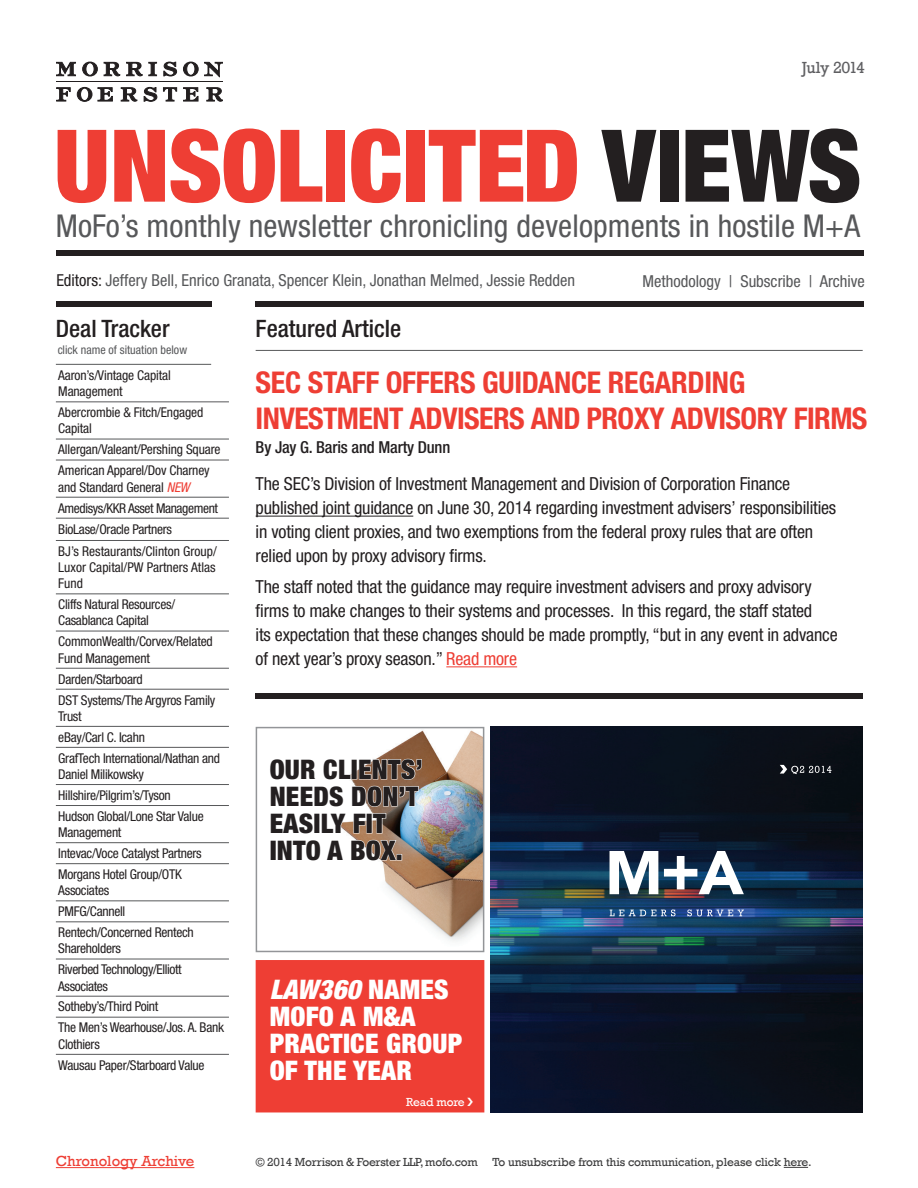
<style>
.page{position:relative;width:918px;height:1188px;background:#fff}
.page>*{position:absolute;margin:0;border:0;box-sizing:border-box;transform-origin:0 0}
.t1{font:900 condensed 100.5px "Helvetica Neue LT Std";color:#ee3e34}
.t2{font:condensed 31.5px "Helvetica Neue LT Std";letter-spacing:.005em;color:#57585a}
.t3{font:700 condensed 30px/36px "Helvetica Neue LT Std";letter-spacing:-.02em;color:#ee3e34}
.t4{font:900 condensed 27px/27px "Helvetica Neue LT Std";letter-spacing:.01em;color:#fff}
.t5{font:900 condensed 27px/27px "Helvetica Neue LT Std";letter-spacing:.01em;color:#231f20}
.t6{font:500 condensed 24px "Helvetica Neue LT Std";color:#231f20}
.t7{font:condensed 18px/24px "Helvetica Neue LT Std";letter-spacing:-.01em;color:#231f20}
.t8{font:condensed 16.5px "Helvetica Neue LT Std";color:#57585a}
.t9{font:500 condensed 16.5px "Helvetica Neue LT Std";letter-spacing:-.01em;color:#231f20}
.t10{font:16.5px "Rockwell";letter-spacing:-.03em;color:#5f5f62}
.t11{font:15px "Rockwell";color:#ee3e34}
.t12{font:condensed 13.5px/21px "Helvetica Neue LT Std";letter-spacing:-.02em;color:#231f20}
.t13{font:condensed 13.5px/16.2px "Helvetica Neue LT Std";color:#231f20}
.t14{font:12px "Rockwell";letter-spacing:-.01em;color:#3e3e3f}
.t15{font:condensed 12px "Helvetica Neue LT Std";color:#57585a}
.t16{font:12px "Rockwell";letter-spacing:-.01em;color:#fff}
.s1{color:#231f20}
.s2{font-style:italic;color:#ee3e34}
.s3{color:#ee3e34}
.s4{font-style:italic}
</style>
<div class="page">
<hr style="left:256px;top:516px;width:157px;height:1px;background:#231f20">
<hr style="left:446px;top:666px;width:71px;height:1px;background:#ee3e34">
<hr style="left:56px;top:402px;width:173px;height:1px;background:#57585a">
<hr style="left:56px;top:439px;width:173px;height:1px;background:#57585a">
<hr style="left:56px;top:460px;width:173px;height:1px;background:#57585a">
<hr style="left:56px;top:497px;width:173px;height:1px;background:#57585a">
<hr style="left:56px;top:518px;width:173px;height:1px;background:#57585a">
<hr style="left:56px;top:540px;width:173px;height:1px;background:#57585a">
<hr style="left:56px;top:594px;width:173px;height:1px;background:#57585a">
<hr style="left:56px;top:631px;width:173px;height:1px;background:#57585a">
<hr style="left:56px;top:668px;width:173px;height:1px;background:#57585a">
<hr style="left:56px;top:689px;width:173px;height:1px;background:#57585a">
<hr style="left:56px;top:726px;width:173px;height:1px;background:#57585a">
<hr style="left:56px;top:747px;width:173px;height:1px;background:#57585a">
<hr style="left:56px;top:784px;width:173px;height:1px;background:#57585a">
<hr style="left:56px;top:805px;width:173px;height:1px;background:#57585a">
<hr style="left:56px;top:842px;width:173px;height:1px;background:#57585a">
<hr style="left:56px;top:863px;width:173px;height:1px;background:#57585a">
<hr style="left:56px;top:901px;width:173px;height:1px;background:#57585a">
<hr style="left:56px;top:922px;width:173px;height:1px;background:#57585a">
<hr style="left:56px;top:959px;width:173px;height:1px;background:#57585a">
<hr style="left:56px;top:996px;width:173px;height:1px;background:#57585a">
<hr style="left:56px;top:1017px;width:173px;height:1px;background:#57585a">
<hr style="left:56px;top:1054px;width:173px;height:1px;background:#57585a">
<hr style="left:56px;top:82px;width:167px;height:1px;background:#231f20">
<svg style="left:56px;top:62px;width:20px;height:14px"></svg>
<svg style="left:82px;top:62px;width:16px;height:14px"></svg>
<svg style="left:104px;top:62px;width:16px;height:14px"></svg>
<svg style="left:126px;top:62px;width:17px;height:14px"></svg>
<svg style="left:149px;top:62px;width:8px;height:14px"></svg>
<svg style="left:164px;top:62px;width:13px;height:14px"></svg>
<svg style="left:183px;top:62px;width:15px;height:14px"></svg>
<svg style="left:204px;top:62px;width:19px;height:15px"></svg>
<svg style="left:56px;top:87px;width:14px;height:14px"></svg>
<svg style="left:77px;top:87px;width:15px;height:14px"></svg>
<svg style="left:98px;top:87px;width:15px;height:14px"></svg>
<svg style="left:121px;top:87px;width:16px;height:14px"></svg>
<svg style="left:144px;top:87px;width:13px;height:14px"></svg>
<svg style="left:163px;top:87px;width:14px;height:14px"></svg>
<svg style="left:183px;top:87px;width:15px;height:14px"></svg>
<svg style="left:207px;top:87px;width:16px;height:14px"></svg>
<div style="left:56px;top:301px;width:155px;height:5px;background:#231f20"></div>
<div style="left:256px;top:301px;width:608px;height:5px;background:#231f20"></div>
<hr style="left:56px;top:364px;width:155px;height:1px;background:#57585a">
<div style="left:56px;top:250px;width:808px;height:6px;background:#231f20"></div>
<svg style="left:784px;top:1167px;width:24px;height:1px"></svg>
<hr style="left:56px;top:1167px;width:138px;height:1px;background:#ee3e34">
<hr style="left:256px;top:350px;width:607px;height:1px;background:#57585a">
<div style="left:256px;top:960px;width:228px;height:152px;background:#ee3e34"></div>
<div style="left:256px;top:694px;width:607px;height:5px;background:#231f20"></div>
<img style="left:491px;top:727px;width:372px;height:385px">
<svg style="left:610px;top:851px;width:134px;height:43px"></svg>
<svg style="left:610px;top:910px;width:134px;height:6px"></svg>
<svg style="left:780px;top:765px;width:52px;height:9px"></svg>
<img style="left:351px;top:730px;width:130px;height:211px">
<div style="left:256px;top:727px;width:228px;height:225px;border:2px solid #939598"></div>
<div style="left:351px;top:759px;width:6px;height:20px;border:1px solid #fff"></div>
<svg style="left:359px;top:759px;width:63px;height:21px"></svg>
<svg style="left:337px;top:786px;width:82px;height:75px"></svg>
<svg style="left:468px;top:935px;width:5px;height:6px"></svg>
<p class="t10" style="left:802px;top:58px;width:65px">July 2014</p>
<h1 class="t1" style="left:54px;top:104px;width:809px">UNSOLICITED <span class="s1">VIEWS</span></h1>
<h2 class="t2" style="left:56px;top:208px;width:806px">MoFo’s monthly newsletter chronicling developments in hostile M+A</h2>
<p class="t8" style="left:56px;top:271px;width:520px"><span class="s1">Editors:</span> Jeffery Bell, Enrico Granata, Spencer Klein, Jonathan Melmed, Jessie Redden</p>
<p class="t8" style="left:643px;top:271px;width:224px">Methodology | Subscribe | Archive</p>
<h3 class="t6" style="left:56px;top:314px;width:115px">Deal Tracker</h3>
<p class="t15" style="left:58px;top:343px;width:131px">click name of situation below</p>
<p class="t12" style="left:58px;top:367px;width:114px;line-height:16.2px">Aaron’s/Vintage Capital<br>Management</p>
<p class="t12" style="left:58px;top:404px;width:147px;line-height:16.2px">Abercrombie &amp; Fitch/Engaged<br>Capital</p>
<p class="t12" style="left:58px;top:439px;width:164px">Allergan/Valeant/Pershing Square<br>American Apparel/Dov Charney</p>
<p class="t12" style="left:58px;top:476px;width:161px;line-height:21.5px">and Standard General <span class="s2">NEW<br></span>Amedisys/KKR Asset Management<br>BioLase/Oracle Partners<br>BJ’s Restaurants/Clinton Group/</p>
<p class="t13" style="left:58px;top:559px;width:159px">Luxor Capital/PW Partners Atlas<br>Fund</p>
<p class="t12" style="left:58px;top:596px;width:118px;line-height:16.2px">Cliffs Natural Resources/<br>Casablanca Capital</p>
<p class="t12" style="left:58px;top:633px;width:156px;line-height:16.2px">CommonWealth/Corvex/Related<br>Fund Management</p>
<p class="t12" style="left:58px;top:668px;width:159px">Darden/Starboard<br>DST Systems/The Argyros Family</p>
<p class="t12" style="left:58px;top:705px;width:163px">Trust<br>eBay/Carl C. Icahn<br>GrafTech International/Nathan and</p>
<p class="t12" style="left:58px;top:763px;width:147px">Daniel Milikowsky<br>Hillshire/Pilgrim’s/Tyson<br>Hudson Global/Lone Star Value</p>
<p class="t12" style="left:58px;top:822px;width:145px">Management<br>Intevac/Voce Catalyst Partners<br>Morgans Hotel Group/OTK</p>
<p class="t12" style="left:58px;top:880px;width:137px">Associates<br>PMFG/Cannell<br>Rentech/Concerned Rentech</p>
<p class="t12" style="left:58px;top:938px;width:125px">Shareholders<br>Riverbed Technology/Elliott</p>
<p class="t12" style="left:58px;top:975px;width:167px">Associates<br>Sotheby’s/Third Point<br>The Men’s Wearhouse/Jos. A. Bank</p>
<p class="t12" style="left:58px;top:1033px;width:148px">Clothiers<br>Wausau Paper/Starboard Value</p>
<h3 class="t6" style="left:256px;top:314px;width:147px">Featured Article</h3>
<h3 class="t3" style="left:256px;top:364px;width:613px">SEC STAFF OFFERS GUIDANCE REGARDING<br>INVESTMENT ADVISERS AND PROXY ADVISORY FIRMS</h3>
<p class="t9" style="left:256px;top:437px;width:196px">By Jay G. Baris and Marty Dunn</p>
<p class="t7" style="left:256px;top:472px;width:582px">The SEC’s Division of Investment Management and Division of Corporation Finance published joint guidance on June 30, 2014 regarding investment advisers’ responsibilities in voting client proxies, and two exemptions from the federal proxy rules that are often relied upon by proxy advisory firms.</p>
<p class="t7" style="left:256px;top:575px;width:584px">The staff noted that the guidance may require investment advisers and proxy advisory firms to make changes to their systems and processes. In this regard, the staff stated<br>its expectation that these changes should be made promptly, “but in any event in advance of next year’s proxy season.” <span class="s3">Read more</span></p>
<h3 class="t5" style="left:270px;top:755px;width:155px">OUR CLIENTS’<br>NEEDS DON’T<br>EASILY FIT<br>INTO A BOX.</h3>
<h3 class="t4" style="left:270px;top:975px;width:194px"><span class="s4">LAW360</span> NAMES<br>MOFO A M&amp;A<br>PRACTICE GROUP<br>OF THE YEAR</h3>
<p class="t16" style="left:406px;top:1095px;width:60px">Read more</p>
<p class="t11" style="left:56px;top:1153px;width:140px">Chronology Archive</p>
<p class="t14" style="left:492px;top:1155px;width:321px">To unsubscribe from this communication, please click here.</p>
<p class="t14" style="left:256px;top:1155px;width:224px">© 2014 Morrison &amp; Foerster LLP, mofo.com</p>
</div>
